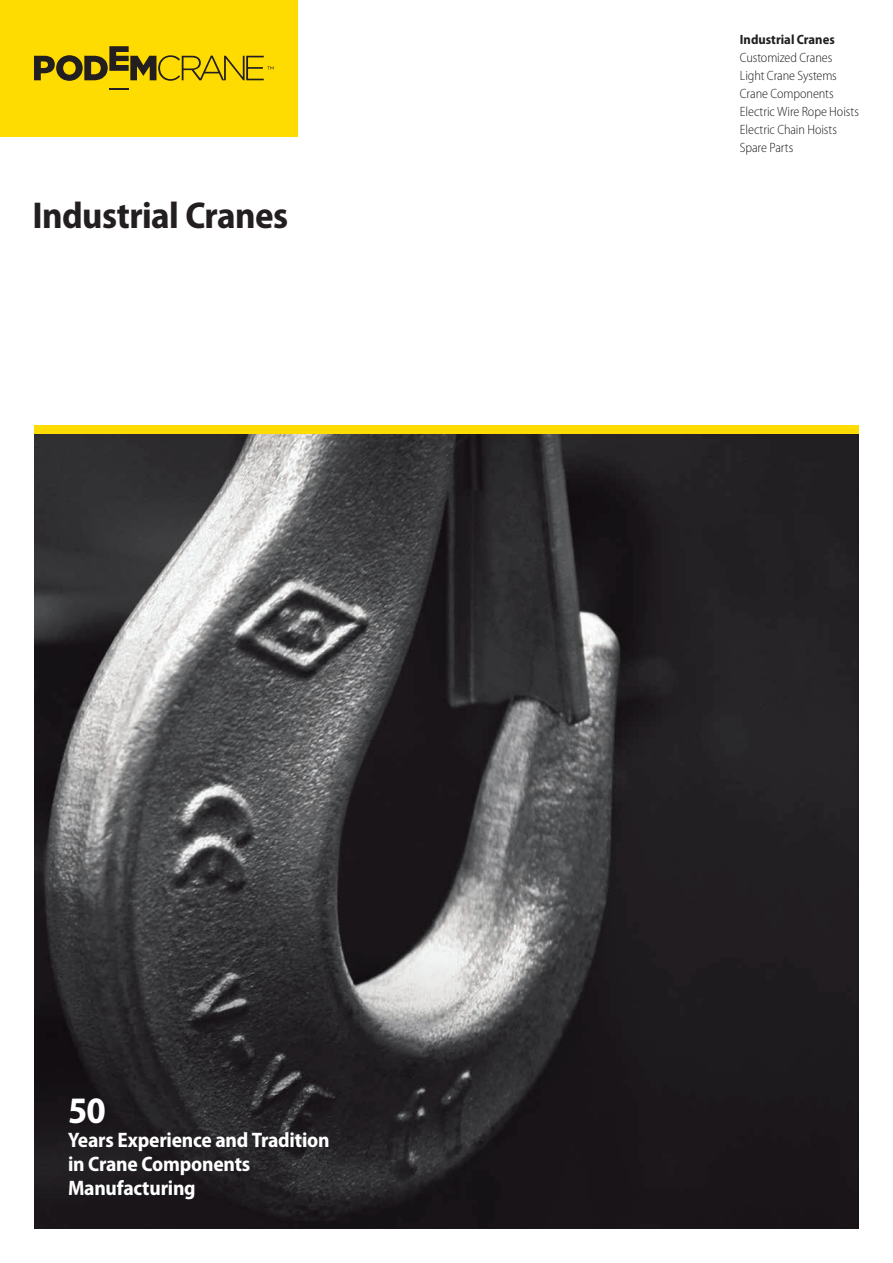
<style>
.page{position:relative;width:893px;height:1263px;background:#fff}
.page>*{position:absolute;margin:0;border:0;box-sizing:border-box;transform-origin:0 0}
.t1{font:700 semi-condensed 37.5px "Myriad Pro";letter-spacing:-.015em;color:#231f20}
.t2{font:700 semi-condensed 37.5px "Myriad Pro";color:#fff}
.t3{font:700 semi-condensed 21px "Myriad Pro";letter-spacing:-.01em;color:#fff}
.t4{font:300 semi-condensed 13.5px "Myriad Pro";letter-spacing:-.005em;color:#231f20}
.t5{font:700 semi-condensed 13.5px "Myriad Pro";color:#231f20}
</style>
<div class="page">
<img style="left:34px;top:434px;width:825px;height:795px">
<div style="left:0;top:0;width:298px;height:136px;background:#ffdc01"></div>
<hr style="left:109px;top:88px;width:20px;height:2px;background:#231f20">
<svg style="left:34px;top:46px;width:240px;height:35px"></svg>
<div style="left:34px;top:425px;width:825px;height:9px;background:#ffdc01"></div>
<p class="t1" style="left:33px;top:194px;width:257px">Industrial Cranes</p>
<p class="t2" style="left:68px;top:1089px;width:39px">50</p>
<p class="t3" style="left:68px;top:1128px;width:263px">Years Experience and Tradition</p>
<p class="t3" style="left:68px;top:1152px;width:184px">in Crane Components</p>
<p class="t3" style="left:68px;top:1176px;width:129px">Manufacturing</p>
<p class="t5" style="left:740px;top:32px;width:96px">Industrial Cranes</p>
<p class="t4" style="left:740px;top:50px;width:94px">Customized Cranes</p>
<p class="t4" style="left:740px;top:68px;width:99px">Light Crane Systems</p>
<p class="t4" style="left:740px;top:86px;width:95px">Crane Components</p>
<p class="t4" style="left:740px;top:104px;width:121px">Electric Wire Rope Hoists</p>
<p class="t4" style="left:740px;top:122px;width:99px">Electric Chain Hoists</p>
<p class="t4" style="left:740px;top:140px;width:55px">Spare Parts</p>
</div>
